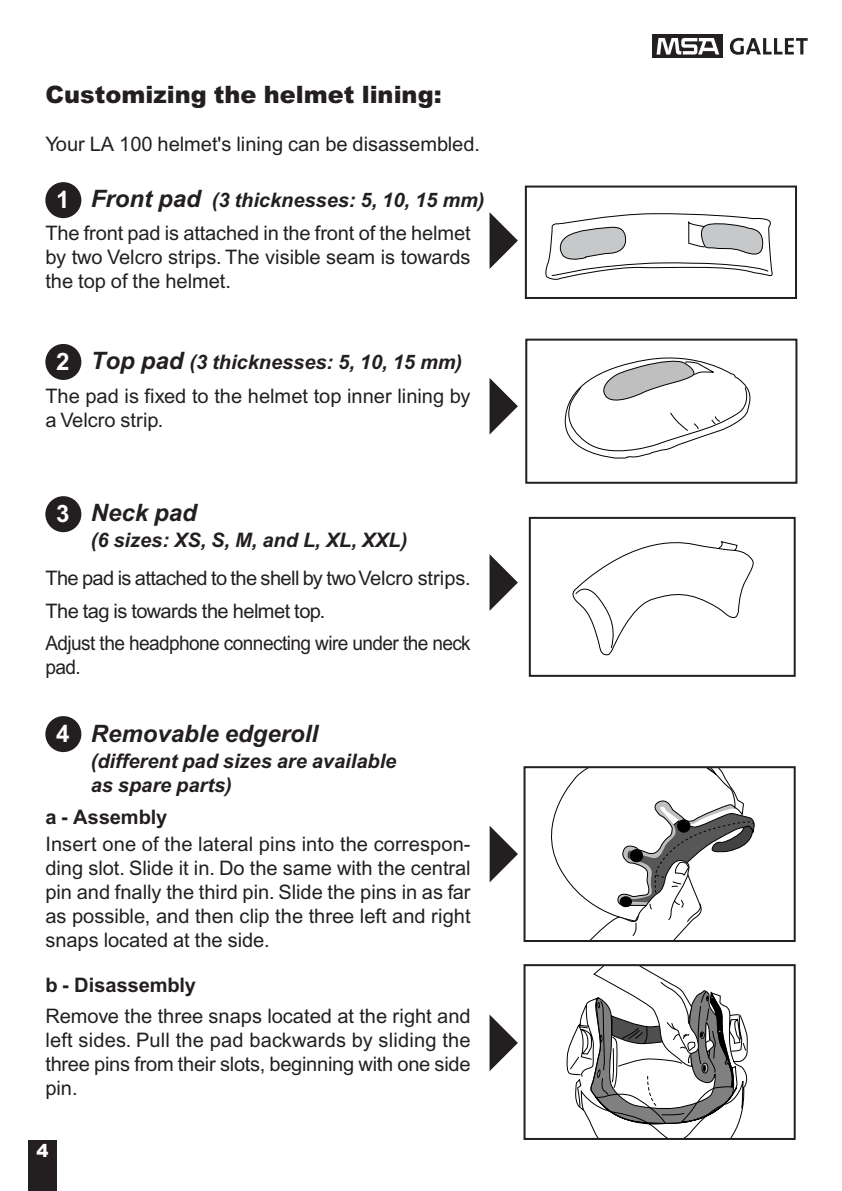
<style>
.page{position:relative;width:842px;height:1191px;background:#fff}
.page>*{position:absolute;margin:0;border:0;box-sizing:border-box;transform-origin:0 0}
.t1{font:900 24px "Arial";color:#231f20}
.t2{font:italic 700 24px "Arial";color:#231f20}
.t3{font:700 24px "Arial";color:#fff}
.t4{font:20px/24px "Arial";color:#231f20;text-align:justify}
.t5{font:italic 700 20px/24px "Arial";color:#231f20}
.t6{font:20px/32.6px "Arial";letter-spacing:-.03em;color:#231f20}
.t7{font:700 20px "Arial";color:#231f20}
.t8{font:20px "Arial";color:#231f20;scale:.95 1}
.t9{font:900 18px "Arial";color:#fff}
.s1{font-size:24px}
</style>
<div class="page">
<svg style="left:730px;top:38px;width:78px;height:17px"></svg>
<div style="left:652px;top:35px;width:70px;height:23px;background:#231f20"></div>
<svg style="left:656px;top:38px;width:63px;height:17px"></svg>
<div style="left:28px;top:1140px;width:29px;height:50px;background:#231f20"></div>
<svg style="left:551px;top:769px;width:204px;height:170px"></svg>
<div style="left:630px;top:849px;width:13px;height:13px;background:#000;border:1px solid #000;border-radius:50%"></div>
<div style="left:620px;top:896px;width:12px;height:11px;background:#000;border:1px solid #000;border-radius:50%"></div>
<div style="left:677px;top:819px;width:13px;height:13px;background:#000;border:1px solid #000;border-radius:50%"></div>
<div style="left:523px;top:766px;width:273px;height:176px;border:2px solid #231f20"></div>
<svg style="left:566px;top:967px;width:182px;height:170px"></svg>
<div style="left:523px;top:964px;width:273px;height:176px;border:2px solid #231f20"></div>
<svg style="left:564px;top:357px;width:187px;height:102px"></svg>
<div style="left:525px;top:339px;width:272px;height:145px;border:2px solid #231f20"></div>
<svg style="left:572px;top:541px;width:182px;height:115px"></svg>
<div style="left:529px;top:517px;width:267px;height:160px;border:2px solid #231f20"></div>
<svg style="left:490px;top:826px;width:28px;height:56px"></svg>
<svg style="left:489px;top:1014px;width:29px;height:57px"></svg>
<svg style="left:489px;top:378px;width:29px;height:56px"></svg>
<svg style="left:489px;top:554px;width:29px;height:57px"></svg>
<svg style="left:545px;top:213px;width:228px;height:67px"></svg>
<div style="left:525px;top:185px;width:272px;height:114px;border:2px solid #231f20"></div>
<svg style="left:489px;top:212px;width:29px;height:57px"></svg>
<svg style="left:45px;top:182px;width:36px;height:36px"></svg>
<svg style="left:45px;top:344px;width:36px;height:36px"></svg>
<svg style="left:45px;top:496px;width:36px;height:36px"></svg>
<svg style="left:45px;top:716px;width:36px;height:36px"></svg>
<p class="t1" style="left:45px;top:86px;width:398px">Customizing the helmet lining:</p>
<p class="t4" style="left:45px;top:134px;width:436px">Your LA 100 helmet's lining can be disassembled.</p>
<p class="t3" style="left:56px;top:191px;width:15px">1</p>
<p class="t5" style="left:91px;top:190px;width:395px"><span class="s1">Front pad</span> (3 thicknesses: 5, 10, 15 mm)</p>
<p class="t4" style="left:45px;top:223px;width:427px">The front pad is attached in the front of the helmet by two Velcro strips. The visible seam is towards the top of the helmet.</p>
<p class="t3" style="left:56px;top:353px;width:15px">2</p>
<p class="t5" style="left:91px;top:352px;width:373px"><span class="s1">Top pad</span> (3 thicknesses: 5, 10, 15 mm)</p>
<p class="t4" style="left:45px;top:386px;width:427px">The pad is fixed to the helmet top inner lining by a Velcro strip.</p>
<p class="t3" style="left:56px;top:505px;width:15px">3</p>
<p class="t2" style="left:91px;top:504px;width:108px">Neck pad</p>
<p class="t5" style="left:91px;top:530px;width:318px">(6 sizes: XS, S, M, and L, XL, XXL)</p>
<p class="t6" style="left:45px;top:564px;width:427px">The pad is attached to the shell by two Velcro strips.<br>The tag is towards the helmet top.<br>Adjust the headphone connecting wire under the neck</p>
<p class="t8" style="left:45px;top:660px;width:39px">pad.</p>
<p class="t3" style="left:56px;top:725px;width:15px">4</p>
<p class="t2" style="left:91px;top:725px;width:229px">Removable edgeroll</p>
<p class="t5" style="left:91px;top:751px;width:307px">(different pad sizes are available as spare parts)</p>
<p class="t7" style="left:45px;top:809px;width:123px">a - Assembly</p>
<p class="t4" style="left:45px;top:834px;width:427px">Insert one of the lateral pins into the correspon&shy;ding slot. Slide it in. Do the same with the central pin and fnally the third pin. Slide the pins in as far as possible, and then clip the three left and right snaps located at the side.</p>
<p class="t7" style="left:45px;top:978px;width:152px">b - Disassembly</p>
<p class="t4" style="left:45px;top:1006px;width:427px">Remove the three snaps located at the right and left sides. Pull the pad backwards by sliding the three pins from their slots, beginning with one side pin.</p>
<p class="t9" style="left:37px;top:1144px;width:14px">4</p>
</div>
